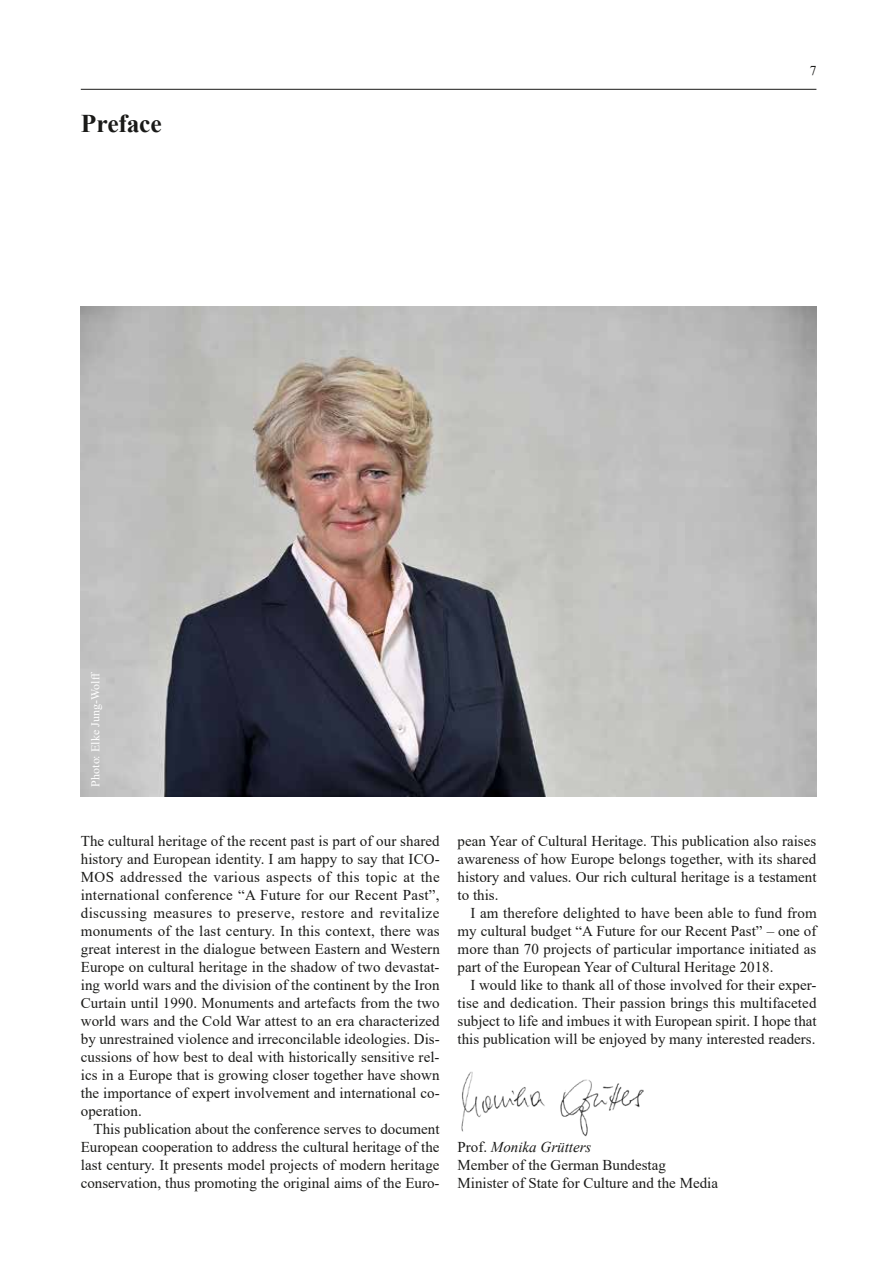
<style>
.page{position:relative;width:893px;height:1263px;background:#fff}
.page>*{position:absolute;margin:0;border:0;box-sizing:border-box;transform-origin:0 0}
.t1{font:700 25.5px "Times New Roman";letter-spacing:-.01em;color:#1a1a18}
.t2{font:15px/18px "Times New Roman";color:#1a1a18;text-align:justify}
.t3{font:13.5px "Times New Roman";color:#1a1a18}
.t4{font:12px "Times New Roman";letter-spacing:.005em;color:#fff}
.s1{font-style:italic}
</style>
<div class="page">
<hr style="left:81px;top:89px;width:735px;height:1px;background:#1a1a18">
<img style="left:81px;top:306px;width:735px;height:490px">
<img style="left:461px;top:1071px;width:182px;height:65px">
<h1 class="t1" style="left:81px;top:105px;width:82px">Preface</h1>
<p class="t3" style="left:810px;top:61px;width:8px">7</p>
<p class="t4" style="left:87px;top:787px;width:116px;rotate:-90deg">Photo: Elke Jung-Wolff</p>
<p class="t2" style="left:81px;top:832px;width:361px">The cultural heritage of the recent past is part of our shared history and European identity. I am happy to say that ICO-MOS addressed the various aspects of this topic at the international conference “A Future for our Recent Past”, discussing measures to preserve, restore and revitalize monuments of the last century. In this context, there was great interest in the dialogue between Eastern and Western Europe on cultural heritage in the shadow of two devastat&shy;ing world wars and the division of the continent by the Iron Curtain until 1990. Monuments and artefacts from the two world wars and the Cold War attest to an era characterized by unrestrained violence and irreconcilable ideologies. Dis&shy;cussions of how best to deal with historically sensitive rel&shy;ics in a Europe that is growing closer together have shown the importance of expert involvement and international co&shy;operation.</p>
<p class="t2" style="left:81px;top:1120px;width:360px;text-indent:13px">This publication about the conference serves to document European cooperation to address the cultural heritage of the last century. It presents model projects of modern heritage conservation, thus promoting the original aims of the Euro-</p>
<p class="t2" style="left:458px;top:832px;width:360px">pean Year of Cultural Heritage. This publication also raises awareness of how Europe belongs together, with its shared history and values. Our rich cultural heritage is a testament to this.</p>
<p class="t2" style="left:458px;top:904px;width:361px;text-indent:13px">I am therefore delighted to have been able to fund from my cultural budget “A Future for our Recent Past” – one of more than 70 projects of particular importance initiated as part of the European Year of Cultural Heritage 2018.</p>
<p class="t2" style="left:458px;top:976px;width:361px;text-indent:13px">I would like to thank all of those involved for their exper&shy;tise and dedication. Their passion brings this multifaceted subject to life and imbues it with European spirit. I hope that this publication will be enjoyed by many interested readers.</p>
<p class="t2" style="left:458px;top:1138px;width:262px;text-align:left">Prof. <span class="s1">Monika Grütters<br></span>Member of the German Bundestag<br>Minister of State for Culture and the Media</p>
</div>
